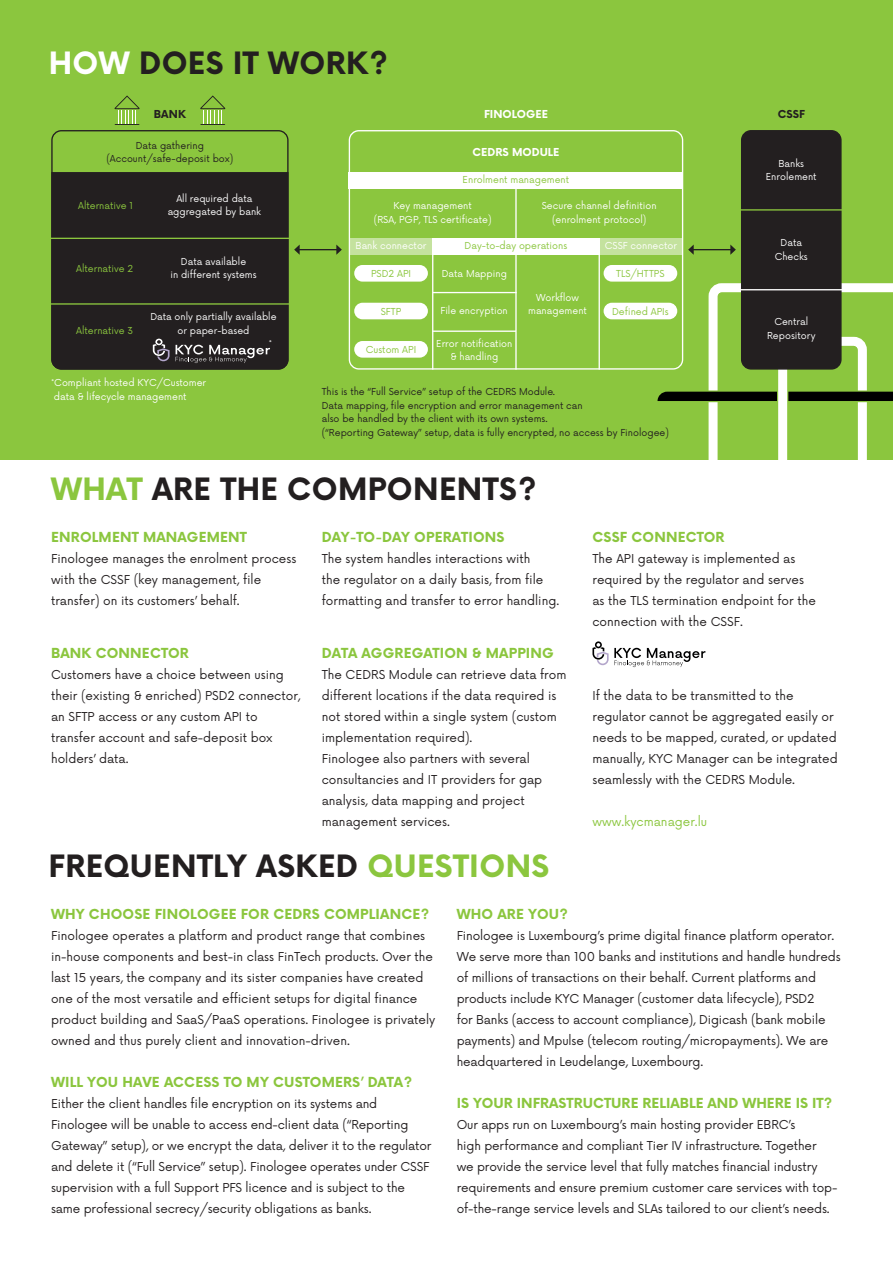
<style>
.page{position:relative;width:893px;height:1263px;background:#fff}
.page>*{position:absolute;margin:0;border:0;box-sizing:border-box;transform-origin:0 0}
.t1{font:700 30px "Now Alt";letter-spacing:.015em;color:#231f20}
.t2{font:700 13.5px "Now Alt";letter-spacing:.01em;color:#8bc63e}
.t3{font:12px/21px "Now Alt";color:#231f20}
.t4{font:12px "Now Alt";color:#8bc63e}
.t5{font:700 10.65px "Now Alt";color:#fff}
.t6{font:700 10.65px "Now Alt";letter-spacing:.005em;color:#231f20}
.t7{font:9.3px/13.4px "Now Alt";color:#fff}
.t8{font:9.3px "Now Alt";color:#231f20}
.t9{font:9.3px "Now Alt";color:#8bc63e}
.s1{color:#fff}
.s2{color:#8bc63e}
</style>
<div class="page">
<div style="left:0;top:0;width:893px;height:459px;background:#8bc63e"></div>
<svg style="left:592px;top:641px;width:113px;height:26px"></svg>
<div style="left:349px;top:130px;width:334px;height:240px;border:1px solid #fff;border-radius:9px"></div>
<hr style="left:433px;top:292px;width:84px;height:1px;background:#fff">
<hr style="left:432px;top:330px;width:84px;height:2px;background:#fff">
<hr style="left:515px;top:177px;width:2px;height:62px;background:#fff">
<hr style="left:515px;top:253px;width:2px;height:117px;background:#fff">
<hr style="left:432px;top:238px;width:1px;height:132px;background:#fff">
<hr style="left:599px;top:238px;width:1px;height:132px;background:#fff">
<div style="left:349px;top:172px;width:334px;height:17px;background:#fff"></div>
<div style="left:354px;top:265px;width:74px;height:17px;background:#fff;border-radius:8px"></div>
<div style="left:604px;top:265px;width:73px;height:17px;background:#fff;border-radius:8px"></div>
<div style="left:354px;top:303px;width:74px;height:16px;background:#fff;border-radius:8px"></div>
<div style="left:604px;top:303px;width:73px;height:16px;background:#fff;border-radius:8px"></div>
<div style="left:354px;top:341px;width:74px;height:17px;background:#fff;border-radius:8px"></div>
<hr style="left:693px;top:249px;width:38px;height:1px;background:#231f20">
<svg style="left:730px;top:245px;width:6px;height:10px"></svg>
<svg style="left:349px;top:238px;width:345px;height:17px;background:#deeeca"></svg>
<hr style="left:299px;top:249px;width:38px;height:1px;background:#231f20">
<svg style="left:336px;top:245px;width:6px;height:10px"></svg>
<svg style="left:294px;top:245px;width:6px;height:10px"></svg>
<svg style="left:114px;top:95px;width:26px;height:30px"></svg>
<svg style="left:200px;top:95px;width:25px;height:30px"></svg>
<div style="left:51px;top:171px;width:238px;height:199px;background:#231f20"></div>
<hr style="left:43px;top:238px;width:254px;height:1px;background:#8bc63e">
<hr style="left:43px;top:303px;width:254px;height:2px;background:#8bc63e">
<svg style="left:153px;top:339px;width:17px;height:22px"></svg>
<svg style="left:176px;top:345px;width:94px;height:18px;background:#535051"></svg>
<svg style="left:657px;top:279px;width:236px;height:181px"></svg>
<div style="left:742px;top:131px;width:99px;height:238px;background:#231f20;border-radius:9px"></div>
<div style="left:741px;top:130px;width:101px;height:240px;border:1px solid #231f20;border-radius:9px"></div>
<hr style="left:735px;top:209px;width:113px;height:2px;background:#8bc63e">
<hr style="left:735px;top:289px;width:113px;height:1px;background:#fff">
<div style="left:858px;top:402px;width:9px;height:65px;background:#fff"></div>
<p class="t1" style="left:49px;top:40px;width:341px"><span class="s1">HOW</span> DOES IT WORK?</p>
<p class="t6" style="left:154px;top:107px;width:34px">BANK</p>
<p class="t8" style="left:136px;top:138px;width:70px">Data gathering</p>
<p class="t8" style="left:106px;top:151px;width:128px">(Account/safe-deposit box)</p>
<p class="t7" style="left:176px;top:191px;width:78px">All required data</p>
<p class="t7" style="left:168px;top:205px;width:95px">aggregated by bank</p>
<p class="t9" style="left:78px;top:198px;width:56px">Alternative 1</p>
<p class="t9" style="left:76px;top:261px;width:59px">Alternative 2</p>
<p class="t7" style="left:181px;top:254px;width:67px">Data available</p>
<p class="t7" style="left:170px;top:268px;width:88px">in different systems</p>
<p class="t7" style="left:150px;top:309px;width:128px">Data only partially available</p>
<p class="t9" style="left:76px;top:323px;width:59px">Alternative 3</p>
<p class="t7" style="left:178px;top:323px;width:73px">or paper-based</p>
<p class="t7" style="left:54px;top:376px;width:154px;text-indent:-3px">*Compliant hosted KYC/Customer data &amp; lifecycle management</p>
<p class="t7" style="left:269px;top:337px;width:5px">*</p>
<p class="t5" style="left:484px;top:107px;width:65px">FINOLOGEE</p>
<p class="t5" style="left:473px;top:144px;width:88px">CEDRS MODULE</p>
<p class="t9" style="left:463px;top:172px;width:108px">Enrolment management</p>
<p class="t7" style="left:394px;top:199px;width:80px">Key management</p>
<p class="t7" style="left:374px;top:212px;width:119px">(RSA, PGP, TLS certificate)</p>
<p class="t7" style="left:542px;top:199px;width:116px">Secure channel definition</p>
<p class="t7" style="left:552px;top:212px;width:96px">(enrolment protocol)</p>
<p class="t7" style="left:356px;top:239px;width:72px">Bank connector</p>
<p class="t9" style="left:465px;top:238px;width:104px">Day-to-day operations</p>
<p class="t7" style="left:605px;top:239px;width:74px">CSSF connector</p>
<p class="t9" style="left:371px;top:266px;width:42px">PSD2 API</p>
<p class="t7" style="left:442px;top:266px;width:67px">Data Mapping</p>
<p class="t9" style="left:616px;top:266px;width:50px">TLS/HTTPS</p>
<p class="t7" style="left:440px;top:304px;width:69px">File encryption</p>
<p class="t7" style="left:436px;top:336px;width:78px">Error notification</p>
<p class="t7" style="left:450px;top:350px;width:50px">&amp; handling</p>
<p class="t7" style="left:536px;top:290px;width:44px">Workflow</p>
<p class="t9" style="left:381px;top:304px;width:22px">SFTP</p>
<p class="t7" style="left:528px;top:304px;width:60px">management</p>
<p class="t9" style="left:612px;top:304px;width:58px">Defined APIs</p>
<p class="t9" style="left:366px;top:342px;width:52px">Custom API</p>
<p class="t8" style="left:322px;top:384px;width:235px">This is the “Full Service” setup of the CEDRS Module.</p>
<p class="t8" style="left:322px;top:398px;width:262px">Data mapping, file encryption and error management can</p>
<p class="t8" style="left:322px;top:411px;width:227px">also be handled by the client with its own systems.</p>
<p class="t8" style="left:322px;top:425px;width:349px">(“Reporting Gateway” setup, data is fully encrypted, no access by Finologee)</p>
<p class="t1" style="left:51px;top:467px;width:487px"><span class="s2">WHAT</span> ARE THE COMPONENTS?</p>
<p class="t6" style="left:778px;top:107px;width:29px">CSSF</p>
<p class="t7" style="left:778px;top:156px;width:27px">Banks</p>
<p class="t7" style="left:766px;top:170px;width:52px">Enrolement</p>
<p class="t7" style="left:780px;top:235px;width:23px">Data</p>
<p class="t7" style="left:775px;top:249px;width:35px">Checks</p>
<p class="t7" style="left:774px;top:314px;width:35px">Central</p>
<p class="t7" style="left:767px;top:328px;width:50px">Repository</p>
<p class="t2" style="left:51px;top:527px;width:197px">ENROLMENT MANAGEMENT</p>
<p class="t3" style="left:51px;top:547px;width:247px">Finologee manages the enrolment process with the CSSF (key management, file transfer) on its customers’ behalf.</p>
<p class="t2" style="left:51px;top:643px;width:139px">BANK CONNECTOR</p>
<p class="t3" style="left:51px;top:663px;width:251px">Customers have a choice between using their (existing &amp; enriched) PSD2 connector, an SFTP access or any custom API to transfer account and safe-deposit box holders’ data.</p>
<p class="t2" style="left:322px;top:527px;width:184px">DAY-TO-DAY OPERATIONS</p>
<p class="t3" style="left:322px;top:547px;width:239px">The system handles interactions with<br>the regulator on a daily basis, from file formatting and transfer to error handling.</p>
<p class="t2" style="left:322px;top:643px;width:233px">DATA AGGREGATION &amp; MAPPING</p>
<p class="t3" style="left:322px;top:663px;width:246px">The CEDRS Module can retrieve data from different locations if the data required is not stored within a single system (custom implementation required).</p>
<p class="t3" style="left:322px;top:747px;width:222px">Finologee also partners with several consultancies and IT providers for gap analysis, data mapping and project management services.</p>
<p class="t1" style="left:49px;top:844px;width:502px">FREQUENTLY ASKED <span class="s2">QUESTIONS</span></p>
<p class="t2" style="left:593px;top:527px;width:134px">CSSF CONNECTOR</p>
<p class="t3" style="left:592px;top:547px;width:225px">The API gateway is implemented as required by the regulator and serves as the TLS termination endpoint for the connection with the CSSF.</p>
<p class="t3" style="left:592px;top:684px;width:247px">If the data to be transmitted to the regulator cannot be aggregated easily or needs to be mapped, curated, or updated manually, KYC Manager can be integrated seamlessly with the CEDRS Module.</p>
<p class="t4" style="left:592px;top:812px;width:116px">www.kycmanager.lu</p>
<p class="t2" style="left:51px;top:904px;width:380px">WHY CHOOSE FINOLOGEE FOR CEDRS COMPLIANCE?</p>
<p class="t3" style="left:51px;top:924px;width:386px">Finologee operates a platform and product range that combines in-house components and best-in class FinTech products. Over the last 15 years, the company and its sister companies have created one of the most versatile and efficient setups for digital finance product building and SaaS/PaaS operations. Finologee is privately owned and thus purely client and innovation-driven.</p>
<p class="t2" style="left:51px;top:1072px;width:362px">WILL YOU HAVE ACCESS TO MY CUSTOMERS’ DATA?</p>
<p class="t3" style="left:51px;top:1092px;width:382px">Either the client handles file encryption on its systems and Finologee will be unable to access end-client data (“Reporting Gateway” setup), or we encrypt the data, deliver it to the regulator and delete it (“Full Service” setup). Finologee operates under CSSF supervision with a full Support PFS licence and is subject to the same professional secrecy/security obligations as banks.</p>
<p class="t2" style="left:457px;top:904px;width:113px">WHO ARE YOU?</p>
<p class="t3" style="left:457px;top:924px;width:385px">Finologee is Luxembourg’s prime digital finance platform operator.<br>We serve more than 100 banks and institutions and handle hundreds of millions of transactions on their behalf. Current platforms and products include KYC Manager (customer data lifecycle), PSD2<br>for Banks (access to account compliance), Digicash (bank mobile payments) and Mpulse (telecom routing/micropayments). We are headquartered in Leudelange, Luxembourg.</p>
<p class="t2" style="left:457px;top:1093px;width:377px">IS YOUR INFRASTRUCTURE RELIABLE AND WHERE IS IT?</p>
<p class="t3" style="left:457px;top:1113px;width:382px">Our apps run on Luxembourg’s main hosting provider EBRC’s<br>high performance and compliant Tier IV infrastructure. Together<br>we provide the service level that fully matches financial industry requirements and ensure premium customer care services with top&shy;of-the-range service levels and SLAs tailored to our client’s needs.</p>
</div>
